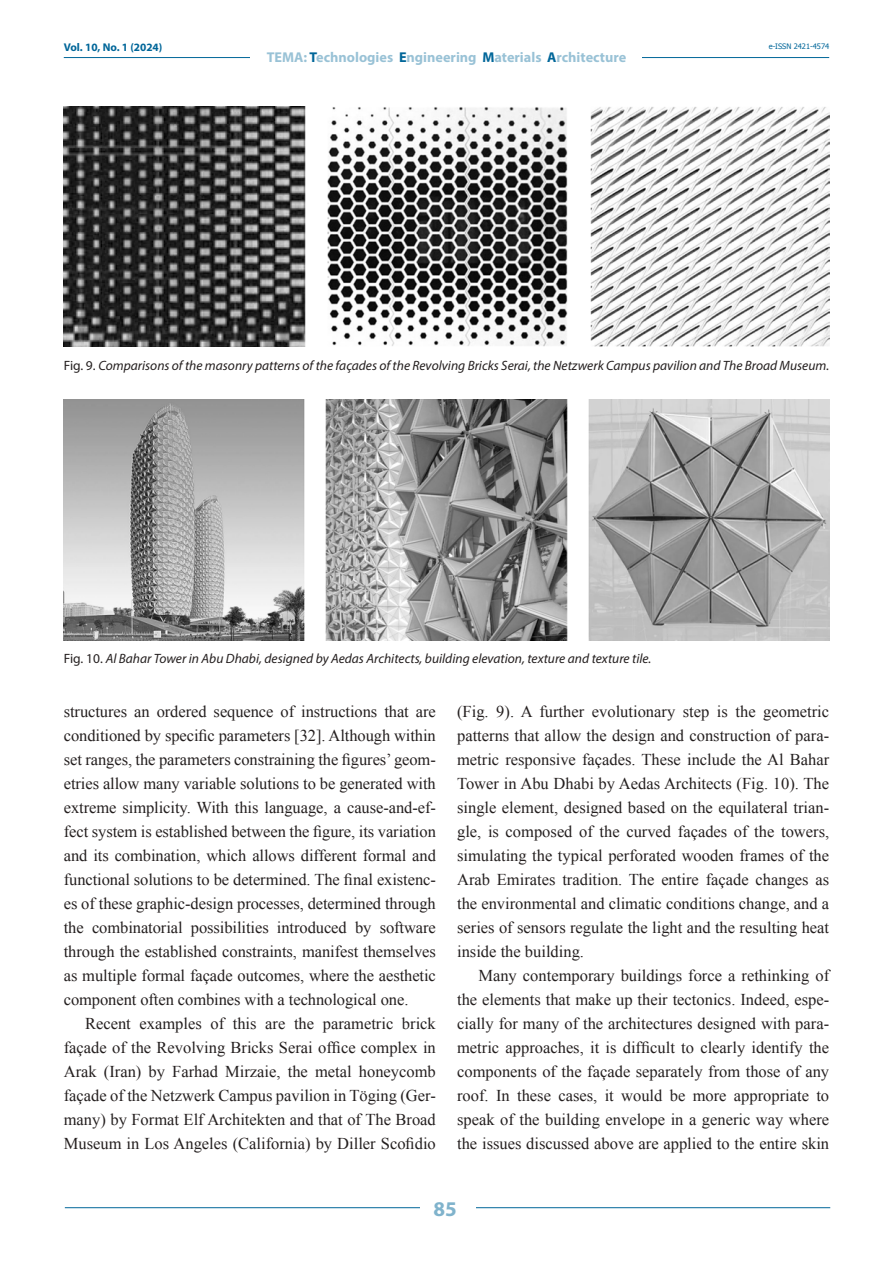
<style>
.page{position:relative;width:893px;height:1263px;background:#fff}
.page>*{position:absolute;margin:0;border:0;box-sizing:border-box;transform-origin:0 0}
.t1{font:700 21px "Myriad Pro";color:#80b3cc}
.t2{font:16.5px/24px "Times New Roman";color:#241f1f;text-align:justify}
.t3{font:700 14.25px "Myriad Pro";color:#99c2d6}
.t4{font:italic 13.5px "Myriad Pro";color:#241f1f}
.t5{font:700 11.25px "Myriad Pro";color:#069}
.t6{font:7.5px "Tahoma";color:#069}
.s1{color:#069}
.s2{font-style:normal}
</style>
<div class="page">
<hr style="left:64px;top:57px;width:765px;height:1px;background:#069">
<div style="left:251px;top:48px;width:391px;height:17px;background:#fff"></div>
<hr style="left:65px;top:1207px;width:765px;height:1px;background:#069">
<div style="left:420px;top:1195px;width:55px;height:25px;background:#fff"></div>
<img style="left:64px;top:400px;width:765px;height:240px">
<img style="left:64px;top:106px;width:765px;height:241px">
<p class="t5" style="left:64px;top:40px;width:100px">Vol. 10, No. 1 (2024)</p>
<p class="t3" style="left:267px;top:48px;width:361px">TEMA: <span class="s1">T</span>echnologies <span class="s1">E</span>ngineering <span class="s1">M</span>aterials <span class="s1">A</span>rchitecture</p>
<p class="t6" style="left:769px;top:41px;width:62px">e-ISSN 2421-4574</p>
<p class="t4" style="left:64px;top:357px;width:767px"><span class="s2">Fig. 9.</span> Comparisons of the masonry patterns of the façades of the Revolving Bricks Serai, the Netzwerk Campus pavilion and The Broad Museum.</p>
<p class="t4" style="left:64px;top:650px;width:589px"><span class="s2">Fig. 10.</span> Al Bahar Tower in Abu Dhabi, designed by Aedas Architects, building elevation, texture and texture tile.</p>
<p class="t2" style="left:64px;top:699px;width:374px">structures an ordered sequence of instructions that are conditioned by specific parameters [32]. Although within set ranges, the parameters constraining the figures’ geom&shy;etries allow many variable solutions to be generated with extreme simplicity. With this language, a cause-and-ef&shy;fect system is established between the figure, its variation and its combination, which allows different formal and functional solutions to be determined. The final existenc&shy;es of these graphic-design processes, determined through the combinatorial possibilities introduced by software through the established constraints, manifest themselves as multiple formal façade outcomes, where the aesthetic component often combines with a technological one.</p>
<p class="t2" style="left:64px;top:1011px;width:374px;text-indent:21px">Recent examples of this are the parametric brick façade of the Revolving Bricks Serai office complex in Arak (Iran) by Farhad Mirzaie, the metal honeycomb façade of the Netzwerk Campus pavilion in Töging (Ger&shy;many) by Format Elf Architekten and that of The Broad Museum in Los Angeles (California) by Diller Scofidio</p>
<p class="t2" style="left:457px;top:699px;width:374px">(Fig. 9). A further evolutionary step is the geometric patterns that allow the design and construction of para&shy;metric responsive façades. These include the Al Bahar Tower in Abu Dhabi by Aedas Architects (Fig. 10). The single element, designed based on the equilateral trian&shy;gle, is composed of the curved façades of the towers, simulating the typical perforated wooden frames of the Arab Emirates tradition. The entire façade changes as the environmental and climatic conditions change, and a series of sensors regulate the light and the resulting heat inside the building.</p>
<p class="t2" style="left:457px;top:963px;width:374px;text-indent:21px">Many contemporary buildings force a rethinking of the elements that make up their tectonics. Indeed, espe&shy;cially for many of the architectures designed with para&shy;metric approaches, it is difficult to clearly identify the components of the façade separately from those of any roof. In these cases, it would be more appropriate to speak of the building envelope in a generic way where the issues discussed above are applied to the entire skin</p>
<p class="t1" style="left:434px;top:1195px;width:25px">85</p>
</div>
